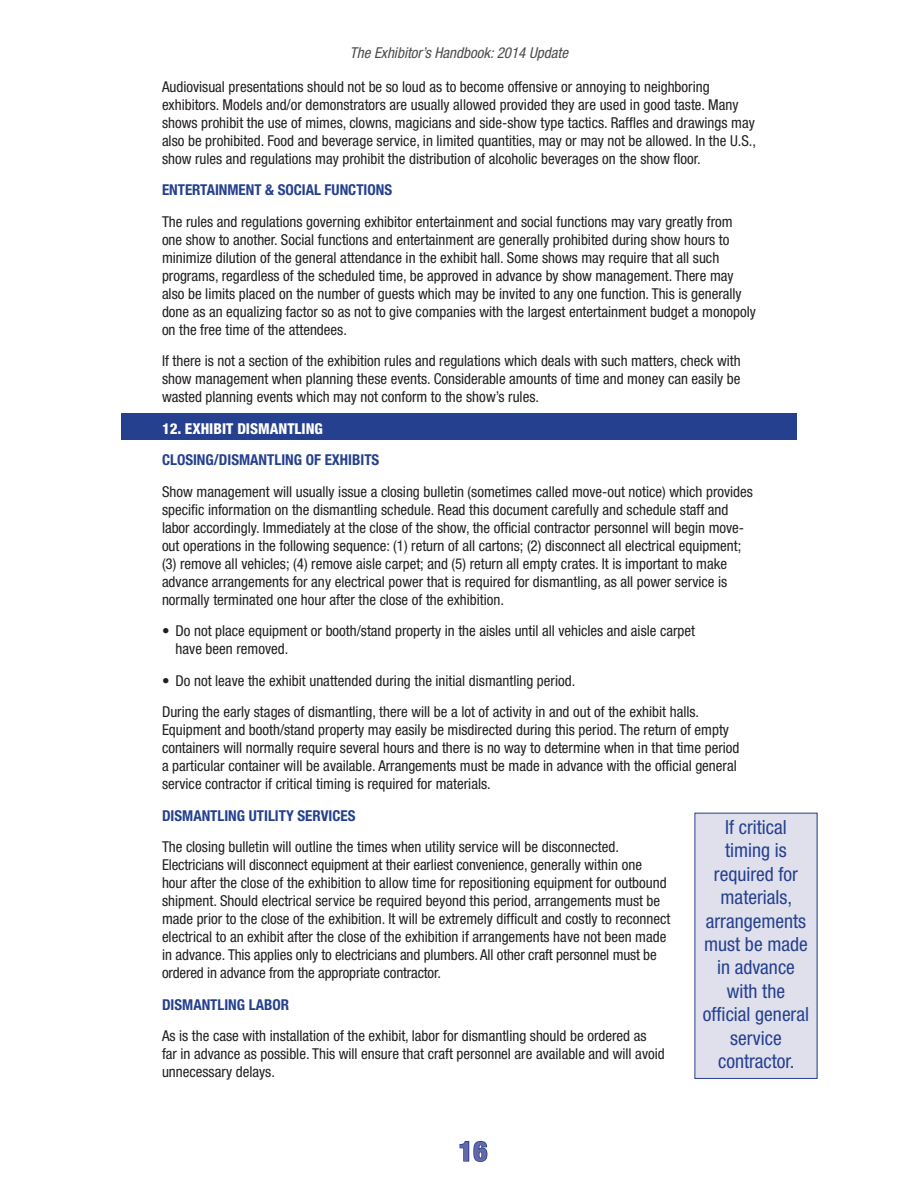
<style>
.page{position:relative;width:918px;height:1188px;background:#fff}
.page>*{position:absolute;margin:0;border:0;box-sizing:border-box;transform-origin:0 0}
.t1{font:800 condensed 27px "Helvetica Neue LT Std";color:#6269a6}
.t2{font:condensed 19.5px/23.4px "Helvetica Neue LT Std";color:#25408e;text-align:center}
.t3{font:condensed 15px/18px "Helvetica Neue LT Std";color:#231f20}
.t4{font:700 condensed 15px "Helvetica Neue LT Std";color:#25408e}
.t5{font:italic condensed 15px "Helvetica Neue LT Std";color:#4c4c4e}
.t6{font:800 condensed 15px "Helvetica Neue LT Std";color:#fff}
</style>
<div class="page">
<svg style="left:459px;top:1141px;width:29px;height:21px"></svg>
<div style="left:478px;top:1151px;width:5px;height:8px;border:2px solid #25408e;border-radius:50%"></div>
<div style="left:122px;top:413px;width:675px;height:27px;background:#25408e"></div>
<div style="left:695px;top:813px;width:122px;height:265px;background:#e0e0ed"></div>
<p class="t5" style="left:350px;top:47px;width:220px">The Exhibitor’s Handbook: 2014 Update</p>
<p class="t3" style="left:162px;top:79px;width:596px">Audiovisual presentations should not be so loud as to become offensive or annoying to neighboring exhibitors. Models and/or demonstrators are usually allowed provided they are used in good taste. Many shows prohibit the use of mimes, clowns, magicians and side-show type tactics. Raffles and drawings may also be prohibited. Food and beverage service, in limited quantities, may or may not be allowed. In the U.S., show rules and regulations may prohibit the distribution of alcoholic beverages on the show floor.</p>
<p class="t4" style="left:162px;top:184px;width:232px">ENTERTAINMENT &amp; SOCIAL FUNCTIONS</p>
<p class="t3" style="left:162px;top:214px;width:596px">The rules and regulations governing exhibitor entertainment and social functions may vary greatly from one show to another. Social functions and entertainment are generally prohibited during show hours to minimize dilution of the general attendance in the exhibit hall. Some shows may require that all such programs, regardless of the scheduled time, be approved in advance by show management. There may also be limits placed on the number of guests which may be invited to any one function. This is generally done as an equalizing factor so as not to give companies with the largest entertainment budget a monopoly on the free time of the attendees.</p>
<p class="t3" style="left:162px;top:353px;width:580px;text-align:justify">If there is not a section of the exhibition rules and regulations which deals with such matters, check with show management when planning these events. Considerable amounts of time and money can easily be wasted planning events which may not conform to the show’s rules.</p>
<p class="t6" style="left:162px;top:420px;width:162px">12. EXHIBIT DISMANTLING</p>
<p class="t4" style="left:162px;top:454px;width:219px">CLOSING/DISMANTLING OF EXHIBITS</p>
<p class="t3" style="left:162px;top:484px;width:593px">Show management will usually issue a closing bulletin (sometimes called move-out notice) which provides specific information on the dismantling schedule. Read this document carefully and schedule staff and labor accordingly. Immediately at the close of the show, the official contractor personnel will begin move&shy;out operations in the following sequence: (1) return of all cartons; (2) disconnect all electrical equipment; (3) remove all vehicles; (4) remove aisle carpet; and (5) return all empty crates. It is important to make advance arrangements for any electrical power that is required for dismantling, as all power service is normally terminated one hour after the close of the exhibition.</p>
<p class="t3" style="left:176px;top:623px;width:521px;text-indent:-14px">• Do not place equipment or booth/stand property in the aisles until all vehicles and aisle carpet have been removed.</p>
<p class="t3" style="left:162px;top:666px;width:539px;line-height:31.5px">• Do not leave the exhibit unattended during the initial dismantling period.<br>During the early stages of dismantling, there will be a lot of activity in and out of the exhibit halls.</p>
<p class="t3" style="left:162px;top:722px;width:579px">Equipment and booth/stand property may easily be misdirected during this period. The return of empty containers will normally require several hours and there is no way to determine when in that time period a particular container will be available. Arrangements must be made in advance with the official general service contractor if critical timing is required for materials.</p>
<p class="t4" style="left:162px;top:810px;width:195px">DISMANTLING UTILITY SERVICES</p>
<p class="t3" style="left:162px;top:839px;width:510px">The closing bulletin will outline the times when utility service will be disconnected.<br>Electricians will disconnect equipment at their earliest convenience, generally within one hour after the close of the exhibition to allow time for repositioning equipment for outbound shipment. Should electrical service be required beyond this period, arrangements must be made prior to the close of the exhibition. It will be extremely difficult and costly to reconnect electrical to an exhibit after the close of the exhibition if arrangements have not been made in advance. This applies only to electricians and plumbers. All other craft personnel must be ordered in advance from the appropriate contractor.</p>
<p class="t4" style="left:162px;top:999px;width:129px">DISMANTLING LABOR</p>
<p class="t3" style="left:162px;top:1028px;width:504px">As is the case with installation of the exhibit, labor for dismantling should be ordered as far in advance as possible. This will ensure that craft personnel are available and will avoid unnecessary delays.</p>
<h2 class="t2" style="left:703px;top:817px;width:108px">If critical timing is required for materials, arrangements must be made in advance with the official general service contractor.</h2>
<h1 class="t1" style="left:459px;top:1136px;width:30px">16</h1>
</div>
